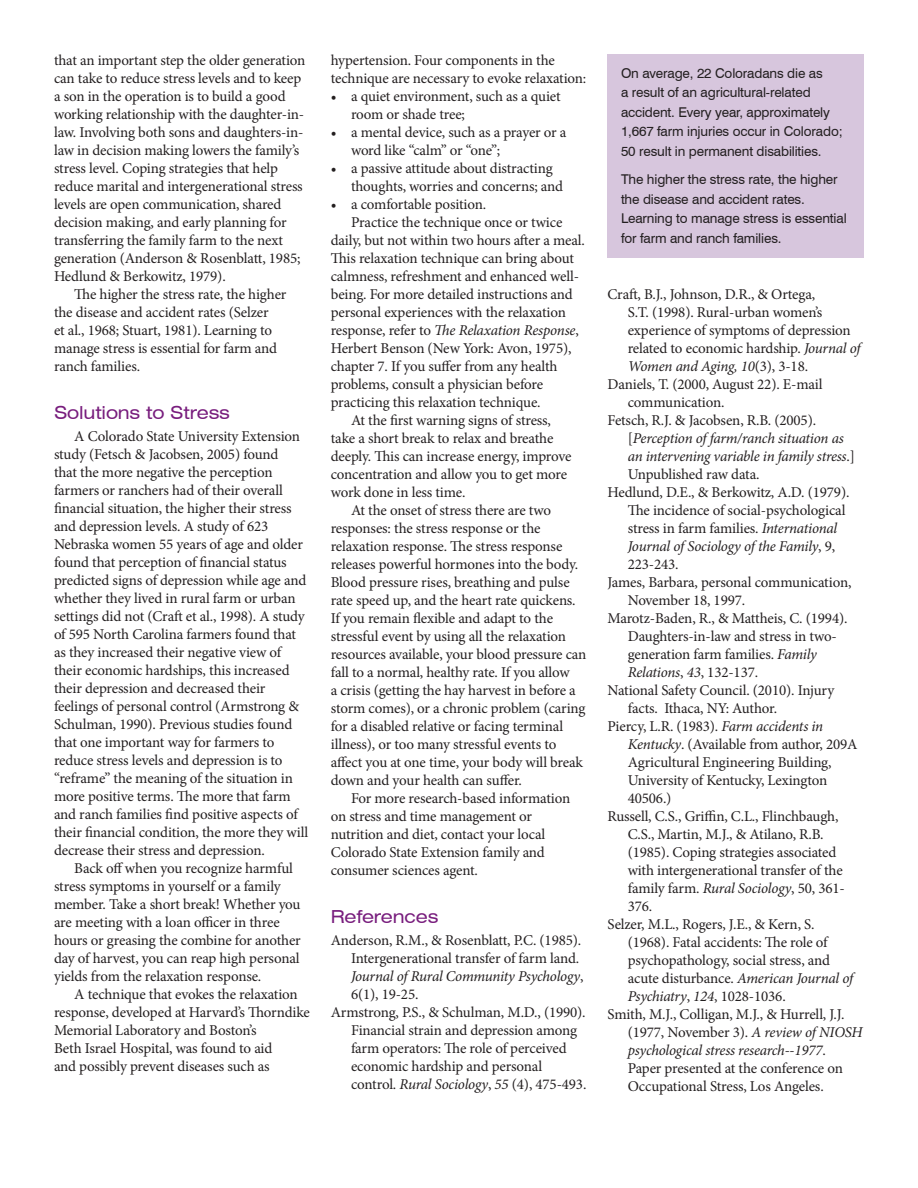
<style>
.page{position:relative;width:918px;height:1188px;background:#fff}
.page>*{position:absolute;margin:0;border:0;box-sizing:border-box;transform-origin:0 0}
.subhead_1{font:expanded 18px "Swiss 721 BT";letter-spacing:-.01em;color:#781d7d}
.body{font:15px/18px "Minion Pro";letter-spacing:-.01em;color:#231f20}
.references{font:15px/18px "Minion Pro";letter-spacing:-.01em;color:#231f20}
.body_bullet_indent{font:15px/18px "Minion Pro";letter-spacing:-.01em;color:#231f20}
.references-2{font:italic 15px/18px "Minion Pro";letter-spacing:-.02em;color:#231f20}
.Sidebar_text{font:13.5px/19.5px "Swiss 721 BT";letter-spacing:-.01em;color:#231f20}
.s1{font-style:italic}
.s2{font-style:normal}
</style>
<div class="page">
<div style="left:608px;top:54px;width:256px;height:203px;background:#d7c6dd"></div>
<p class="body" style="left:54px;top:51px;width:253px">that an important step the older generation can take to reduce stress levels and to keep a son in the operation is to build a good working relationship with the daughter-in&shy;law. Involving both sons and daughters-in&shy;law in decision making lowers the family’s stress level. Coping strategies that help reduce marital and intergenerational stress levels are open communication, shared decision making, and early planning for transferring the family farm to the next generation (Anderson &amp; Rosenblatt, 1985; Hedlund &amp; Berkowitz, 1979).</p>
<p class="body" style="left:54px;top:285px;width:234px;text-indent:20px">The higher the stress rate, the higher the disease and accident rates (Selzer<br>et al., 1968; Stuart, 1981). Learning to manage stress is essential for farm and ranch families.</p>
<p class="subhead_1" style="left:54px;top:402px;width:177px">Solutions to Stress</p>
<p class="body" style="left:54px;top:428px;width:256px;text-indent:20px">A Colorado State University Extension study (Fetsch &amp; Jacobsen, 2005) found<br>that the more negative the perception farmers or ranchers had of their overall financial situation, the higher their stress and depression levels. A study of 623<br>Nebraska women 55 years of age and older found that perception of financial status predicted signs of depression while age and whether they lived in rural farm or urban settings did not (Craft et al., 1998). A study of 595 North Carolina farmers found that as they increased their negative view of their economic hardships, this increased their depression and decreased their feelings of personal control (Armstrong &amp; Schulman, 1990). Previous studies found that one important way for farmers to reduce stress levels and depression is to “reframe” the meaning of the situation in more positive terms. The more that farm and ranch families find positive aspects of their financial condition, the more they will decrease their stress and depression.</p>
<p class="body" style="left:54px;top:860px;width:248px;text-indent:20px">Back off when you recognize harmful stress symptoms in yourself or a family member. Take a short break! Whether you are meeting with a loan officer in three hours or greasing the combine for another day of harvest, you can reap high personal yields from the relaxation response.</p>
<p class="body" style="left:54px;top:986px;width:258px;text-indent:20px">A technique that evokes the relaxation response, developed at Harvard’s Thorndike Memorial Laboratory and Boston’s<br>Beth Israel Hospital, was found to aid<br>and possibly prevent diseases such as</p>
<p class="body" style="left:331px;top:51px;width:257px">hypertension. Four components in the technique are necessary to evoke relaxation:</p>
<p class="body_bullet_indent" style="left:351px;top:87px;width:211px;text-indent:-20px">• a quiet environment, such as a quiet room or shade tree;</p>
<p class="body_bullet_indent" style="left:351px;top:123px;width:217px;text-indent:-20px">• a mental device, such as a prayer or a word like “calm” or “one”;</p>
<p class="body_bullet_indent" style="left:351px;top:159px;width:214px;text-indent:-20px">• a passive attitude about distracting thoughts, worries and concerns; and</p>
<p class="body_bullet_indent" style="left:331px;top:195px;width:157px">• a comfortable position.</p>
<p class="body" style="left:331px;top:213px;width:256px;text-indent:20px">Practice the technique once or twice daily, but not within two hours after a meal.<br>This relaxation technique can bring about calmness, refreshment and enhanced well&shy;being. For more detailed instructions and personal experiences with the relaxation response, refer to <span class="s1">The Relaxation Response</span>, Herbert Benson (New York: Avon, 1975), chapter 7. If you suffer from any health problems, consult a physician before practicing this relaxation technique.</p>
<p class="body" style="left:331px;top:411px;width:242px;text-indent:20px">At the first warning signs of stress, take a short break to relax and breathe deeply. This can increase energy, improve concentration and allow you to get more work done in less time.</p>
<p class="body" style="left:331px;top:501px;width:257px;text-indent:20px">At the onset of stress there are two responses: the stress response or the relaxation response. The stress response releases powerful hormones into the body.<br>Blood pressure rises, breathing and pulse rate speed up, and the heart rate quickens.<br>If you remain flexible and adapt to the stressful event by using all the relaxation resources available, your blood pressure can fall to a normal, healthy rate. If you allow<br>a crisis (getting the hay harvest in before a storm comes), or a chronic problem (caring for a disabled relative or facing terminal illness), or too many stressful events to affect you at one time, your body will break down and your health can suffer.</p>
<p class="body" style="left:331px;top:789px;width:241px;text-indent:20px">For more research-based information on stress and time management or nutrition and diet, contact your local Colorado State Extension family and consumer sciences agent.</p>
<p class="subhead_1" style="left:331px;top:906px;width:109px">References</p>
<p class="references" style="left:351px;top:932px;width:234px;text-indent:-20px">Anderson, R.M., &amp; Rosenblatt, P.C. (1985).<br>Intergenerational transfer of farm land.<br><span class="s1">Journal of Rural Community Psychology</span>, 6(1), 19-25.</p>
<p class="references" style="left:351px;top:1004px;width:237px;text-indent:-20px">Armstrong, P.S., &amp; Schulman, M.D., (1990).<br>Financial strain and depression among farm operators: The role of perceived economic hardship and personal control. <span class="s1">Rural Sociology</span>, <span class="s1">55</span> (4), 475-493.</p>
<p class="Sidebar_text" style="left:621px;top:63px;width:223px">On average, 22 Coloradans die as<br>a result of an agricultural-related accident. Every year, approximately 1,667 farm injuries occur in Colorado; 50 result in permanent disabilities.</p>
<p class="Sidebar_text" style="left:621px;top:170px;width:227px">The higher the stress rate, the higher the disease and accident rates.<br>Learning to manage stress is essential for farm and ranch families.</p>
<p class="references" style="left:628px;top:285px;width:234px;text-indent:-20px">Craft, B.J., Johnson, D.R., &amp; Ortega,<br>S.T. (1998). Rural-urban women’s experience of symptoms of depression related to economic hardship. <span class="s1">Journal of Women and Aging, 10</span>(3), 3-18.</p>
<p class="references" style="left:628px;top:375px;width:196px;text-indent:-20px">Daniels, T. (2000, August 22). E-mail communication.</p>
<p class="references-2" style="left:628px;top:411px;width:229px;text-indent:-20px"><span class="s2">Fetsch, R.J. &amp; Jacobsen, R.B. (2005). [</span>Perception of farm/ranch situation as an intervening variable in family stress<span class="s2">.] Unpublished raw data.</span></p>
<p class="references" style="left:628px;top:483px;width:223px;text-indent:-20px">Hedlund, D.E., &amp; Berkowitz, A.D. (1979).<br>The incidence of social-psychological stress in farm families. <span class="s1">International Journal of Sociology of the Family</span>, 9, 223-243.</p>
<p class="references" style="left:628px;top:573px;width:225px;text-indent:-20px">James, Barbara, personal communication,<br>November 18, 1997.</p>
<p class="references" style="left:628px;top:609px;width:221px;text-indent:-20px">Marotz-Baden, R., &amp; Mattheis, C. (1994).<br>Daughters-in-law and stress in two&shy;generation farm families. <span class="s1">Family Relations</span>, <span class="s1">43</span>, 132-137.</p>
<p class="references" style="left:628px;top:681px;width:208px;text-indent:-20px">National Safety Council. (2010). Injury facts. Ithaca, NY: Author.</p>
<p class="references" style="left:628px;top:717px;width:231px;text-indent:-20px">Piercy, L.R. (1983). <span class="s1">Farm accidents in<br>Kentucky</span>. (Available from author, 209A<br>Agricultural Engineering Building,<br>University of Kentucky, Lexington<br>40506.)</p>
<p class="references" style="left:628px;top:807px;width:219px;text-indent:-20px">Russell, C.S., Griffin, C.L., Flinchbaugh, C.S., Martin, M.J., &amp; Atilano, R.B. (1985). Coping strategies associated with intergenerational transfer of the family farm. <span class="s1">Rural Sociology</span>, 50, 361- 376.</p>
<p class="references" style="left:628px;top:915px;width:227px;text-indent:-20px">Selzer, M.L., Rogers, J.E., &amp; Kern, S. (1968). Fatal accidents: The role of psychopathology, social stress, and acute disturbance. <span class="s1">American Journal of Psychiatry</span>, <span class="s1">124</span>, 1028-1036.</p>
<p class="references" style="left:628px;top:1005px;width:236px;text-indent:-20px">Smith, M.J., Colligan, M.J., &amp; Hurrell, J.J. (1977, November 3). <span class="s1">A review of NIOSH psychological stress research--1977</span>.<br>Paper presented at the conference on Occupational Stress, Los Angeles.</p>
</div>
